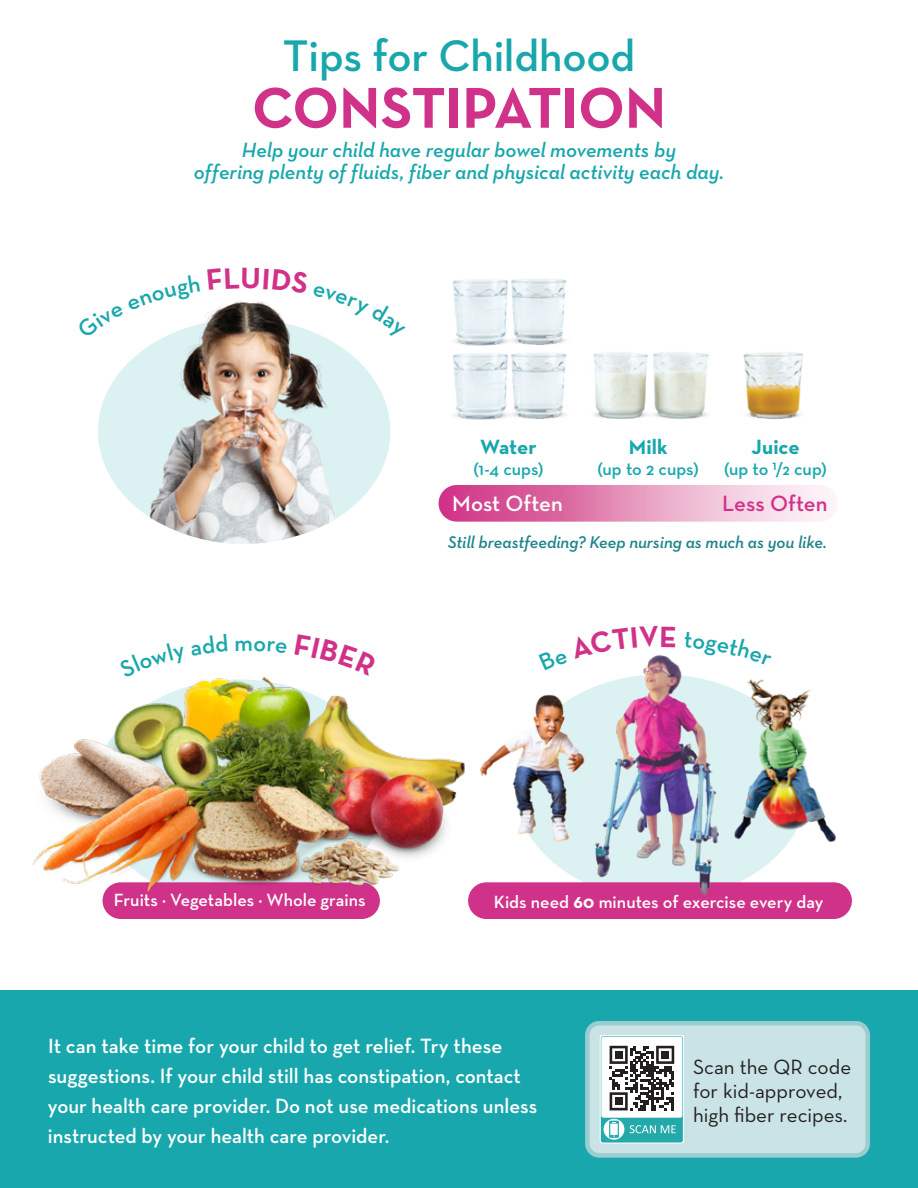
<style>
.page{position:relative;width:918px;height:1188px;background:#fff}
.page>*{position:absolute;margin:0;border:0;box-sizing:border-box;transform-origin:0 0}
.t1{font:700 58.5px "Neutraface Text";letter-spacing:-.015em;color:#d13289}
.t2{font:600 45px "Neutraface Text";letter-spacing:-.005em;color:#18a7ac}
.H2{font:600 22.5px "Neutraface Text";color:#fff}
.t3{font:600 22.5px "Neutraface Text";color:#d13289}
.t4{font:600 21px/30px "Neutraface Text";color:#fff}
.t5{font:italic 600 21px/22.5px "Neutraface Text";color:#18a7ac;text-align:center}
.t6{font:21px/24px "Neutraface Text";color:#231f20}
.t7{font:700 21px "Neutraface Text";letter-spacing:.005em;color:#18a7ac}
.t8{font:600 18px "Neutraface Text";color:#fff}
.t9{font:600 18px "Neutraface Text";letter-spacing:-.005em;color:#18a7ac}
.t10{font:italic 600 17.25px "Neutraface Text";letter-spacing:-.005em;color:#1d8488}
.s1{font-weight:700}
</style>
<div class="page">
<div style="left:0;top:991px;width:918px;height:197px;background:#18a7ac"></div>
<div style="left:587px;top:1023px;width:281px;height:132px;background:#cae3e6;border-radius:12px"></div>
<div style="left:585px;top:1021px;width:285px;height:137px;border:4px solid #9acdd0;border-radius:12px"></div>
<div style="left:439px;top:485px;width:399px;height:37px;background:linear-gradient(to right,#cd2d7f,#fff);border-radius:18px"></div>
<img style="left:593px;top:352px;width:116px;height:67px">
<img style="left:743px;top:352px;width:60px;height:68px">
<img style="left:453px;top:279px;width:114px;height:58px">
<img style="left:453px;top:337px;width:114px;height:83px">
<img style="left:481px;top:690px;width:107px;height:161px">
<img style="left:743px;top:679px;width:93px;height:189px">
<div style="left:468px;top:882px;width:384px;height:37px;background:#d13289;border-radius:18px"></div>
<img style="left:588px;top:664px;width:155px;height:231px">
<img style="left:98px;top:314px;width:293px;height:230px">
<img style="left:32px;top:676px;width:449px;height:243px">
<svg style="left:600px;top:1035px;width:84px;height:108px"></svg>
<svg style="left:98px;top:314px;width:102px;height:25px"></svg>
<svg style="left:207px;top:301px;width:184px;height:39px"></svg>
<svg style="left:118px;top:676px;width:110px;height:2px"></svg>
<svg style="left:588px;top:655px;width:88px;height:16px"></svg>
<svg style="left:684px;top:664px;width:59px;height:2px"></svg>
<p class="t2" style="left:283px;top:27px;width:354px">Tips for Childhood</p>
<p class="t1" style="left:252px;top:70px;width:416px">CONSTIPATION</p>
<p class="t5" style="left:194px;top:138px;width:532px">Help your child have regular bowel movements by<br>offering plenty of fluids, fiber and physical activity each day.</p>
<p class="t7" style="left:480px;top:433px;width:58px">Water</p>
<p class="t9" style="left:473px;top:457px;width:72px">(1-4 cups)</p>
<p class="t7" style="left:629px;top:433px;width:40px">Milk</p>
<p class="t9" style="left:597px;top:457px;width:103px">(up to 2 cups)</p>
<p class="t7" style="left:751px;top:433px;width:50px">Juice</p>
<p class="t9" style="left:724px;top:457px;width:104px">(up to 1/2 cup)</p>
<p class="H2" style="left:452px;top:489px;width:112px">Most Often</p>
<p class="t3" style="left:722px;top:489px;width:107px">Less Often</p>
<p class="t10" style="left:448px;top:531px;width:381px">Still breastfeeding? Keep nursing as much as you like.</p>
<p class="t8" style="left:114px;top:889px;width:253px">Fruits ³ Vegetables ³ Whole grains</p>
<p class="t8" style="left:494px;top:890px;width:331px">Kids need <span class="s1">60</span> minutes of exercise every day</p>
<p class="t4" style="left:48px;top:1030px;width:491px">It can take time for your child to get relief. Try these suggestions. If your child still has constipation, contact your health care provider. Do not use medications unless instructed by your health care provider.</p>
<p class="t6" style="left:693px;top:1054px;width:160px">Scan the QR code for kid-approved, high fiber recipes.</p>
</div>
